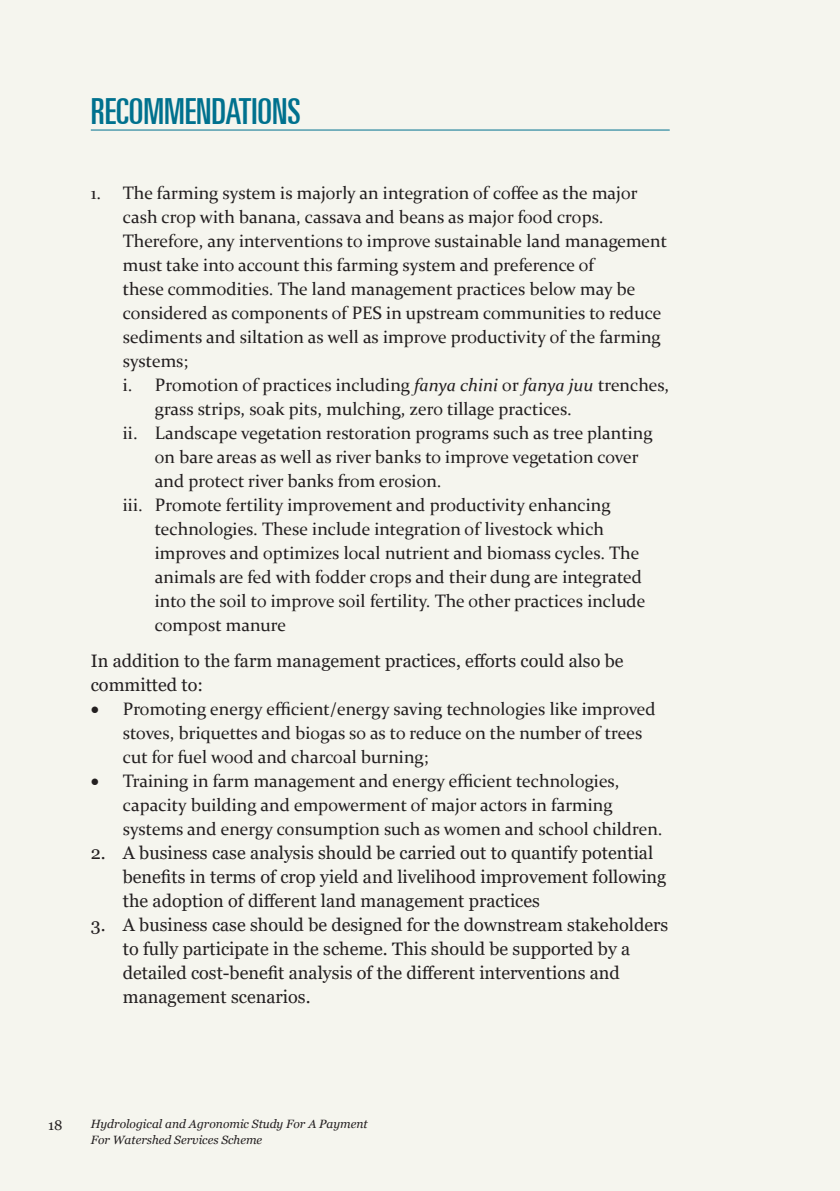
<style>
.page{position:relative;width:840px;height:1191px;background:#fff}
.page>*{position:absolute;margin:0;border:0;box-sizing:border-box;transform-origin:0 0}
.t1{font:ultra-condensed 36px "Univers LT";color:#00718e}
.t2{font:18px/24px "Constantia";color:#231f20}
.t3{font:18px/24px "Georgia";color:#231f20}
.t4{font:14px "Georgia";color:#231f20}
.t5{font:italic 12px/16px "Georgia";color:#231f20}
.s1{font-style:italic}
</style>
<div class="page">
<div style="left:0;top:0;width:839px;height:1191px;background:#f5f5ee"></div>
<hr style="left:91px;top:130px;width:578px;height:1px;background:#00718e">
<h1 class="t1" style="left:91px;top:91px;width:211px">RECOMMENDATIONS</h1>
<p class="t2" style="left:91px;top:180px;width:548px">1. The farming system is majorly an integration of coffee as the major</p>
<p class="t2" style="left:123px;top:204px;width:482px">cash crop with banana, cassava and beans as major food crops.</p>
<p class="t2" style="left:123px;top:228px;width:545px">Therefore, any interventions to improve sustainable land management</p>
<p class="t2" style="left:123px;top:252px;width:472px">must take into account this farming system and preference of</p>
<p class="t2" style="left:123px;top:276px;width:514px">these commodities. The land management practices below may be</p>
<p class="t2" style="left:123px;top:300px;width:539px">considered as components of PES in upstream communities to reduce</p>
<p class="t2" style="left:123px;top:324px;width:539px">sediments and siltation as well as improve productivity of the farming</p>
<p class="t2" style="left:123px;top:348px;width:67px">systems;</p>
<p class="t2" style="left:123px;top:372px;width:547px">i. Promotion of practices including <span class="s1">fanya chini</span> or <span class="s1">fanya juu</span> trenches,</p>
<p class="t2" style="left:155px;top:396px;width:418px">grass strips, soak pits, mulching, zero tillage practices.</p>
<p class="t2" style="left:123px;top:420px;width:531px">ii. Landscape vegetation restoration programs such as tree planting</p>
<p class="t2" style="left:155px;top:444px;width:485px">on bare areas as well as river banks to improve vegetation cover</p>
<p class="t2" style="left:155px;top:468px;width:288px">and protect river banks from erosion.</p>
<p class="t2" style="left:123px;top:492px;width:489px">iii. Promote fertility improvement and productivity enhancing</p>
<p class="t2" style="left:155px;top:516px;width:450px">technologies. These include integration of livestock which</p>
<p class="t2" style="left:155px;top:540px;width:485px">improves and optimizes local nutrient and biomass cycles. The</p>
<p class="t2" style="left:155px;top:564px;width:488px">animals are fed with fodder crops and their dung are integrated</p>
<p class="t2" style="left:155px;top:588px;width:491px">into the soil to improve soil fertility. The other practices include</p>
<p class="t2" style="left:155px;top:612px;width:133px">compost manure</p>
<p class="t3" style="left:91px;top:649px;width:534px">In addition to the farm management practices, efforts could also be committed to:</p>
<p class="t2" style="left:123px;top:696px;width:534px;text-indent:-32px">• Promoting energy efficient/energy saving technologies like improved stoves, briquettes and biogas so as to reduce on the number of trees cut for fuel wood and charcoal burning;</p>
<p class="t2" style="left:123px;top:768px;width:541px;text-indent:-32px">• Training in farm management and energy efficient technologies, capacity building and empowerment of major actors in farming systems and energy consumption such as women and school children.</p>
<p class="t3" style="left:123px;top:841px;width:545px;text-indent:-32px">2. A business case analysis should be carried out to quantify potential benefits in terms of crop yield and livelihood improvement following the adoption of different land management practices</p>
<p class="t3" style="left:123px;top:913px;width:546px;text-indent:-32px">3. A business case should be designed for the downstream stakeholders to fully participate in the scheme. This should be supported by a detailed cost-benefit analysis of the different interventions and management scenarios.</p>
<p class="t4" style="left:48px;top:1116px;width:16px">18</p>
<p class="t5" style="left:91px;top:1116px;width:278px">Hydrological and Agronomic Study For A Payment<br>For Watershed Services Scheme</p>
</div>
